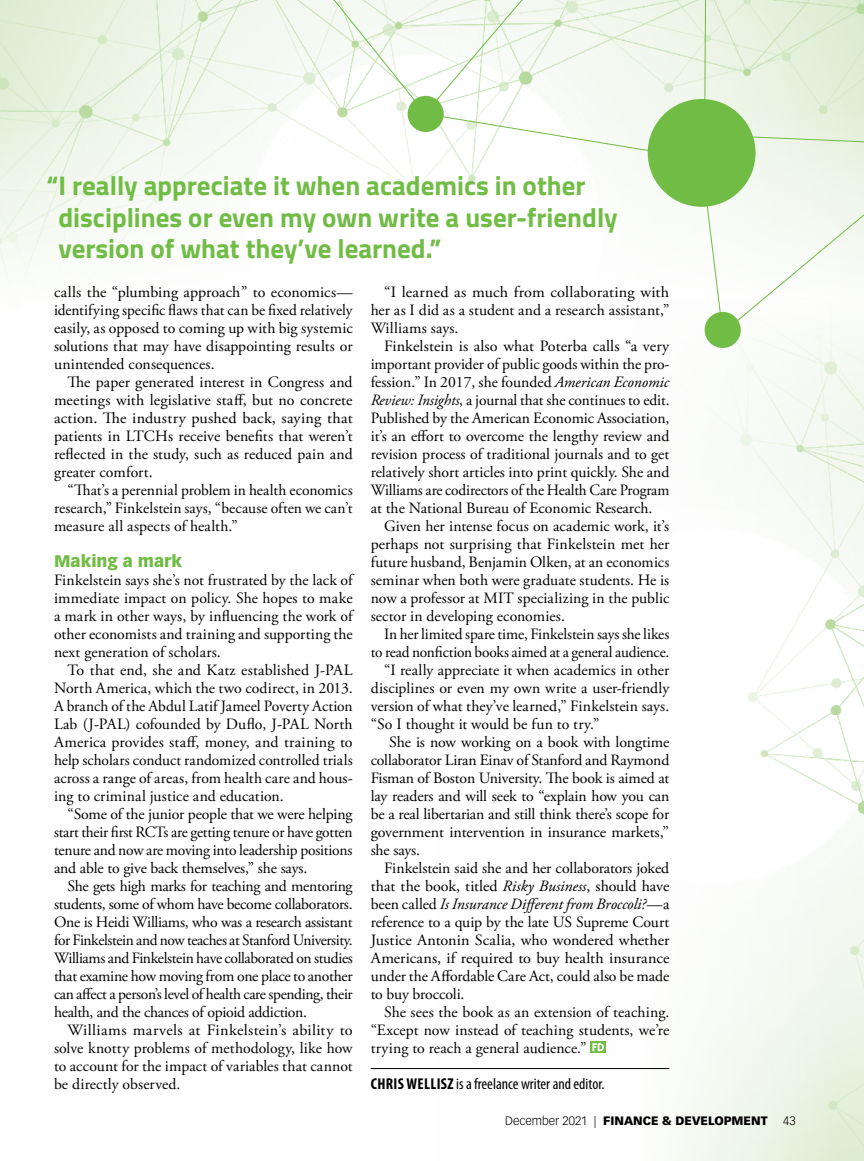
<style>
.page{position:relative;width:864px;height:1161px;background:#fff}
.page>*{position:absolute;margin:0;border:0;box-sizing:border-box;transform-origin:0 0}
.t1{font:700 27px/31.5px "Titillium";color:#70bc45}
.t2{font:900 16.5px "Vectora LT Std";color:#70bc45}
.t3{font:15.75px/18px "Adobe Garamond Pro";letter-spacing:-.005em;color:#000;text-align:justify}
.t4{font:italic 15.75px "Adobe Garamond Pro";letter-spacing:-.005em;color:#000}
.t5{font:condensed 15.75px "Myriad Pro";color:#000}
.t6{font:900 12px "Vectora LT Std";color:#000}
.t7{font:300 12px "Vectora LT Std";color:#000}
.s1{font-style:italic}
.s2{font-style:normal}
.s3{font-weight:700}
.s4{font-weight:300}
</style>
<div class="page">
<img style="left:0;top:0;width:704px;height:282px">
<img style="left:434px;top:334px;width:430px;height:827px">
<hr style="left:371px;top:1068px;width:298px;height:1px;background:#000">
<svg style="left:591px;top:1042px;width:15px;height:11px"></svg>
<svg style="left:592px;top:1043px;width:12px;height:8px"></svg>
<div style="left:648px;top:99px;width:108px;height:108px;background:#70bc45;border-radius:50%"></div>
<div style="left:705px;top:312px;width:36px;height:36px;background:#70bc45;border-radius:50%"></div>
<div style="left:408px;top:96px;width:36px;height:36px;background:#70bc45;border-radius:50%"></div>
<svg style="left:425px;top:113px;width:439px;height:221px"></svg>
<svg style="left:704px;top:0;width:160px;height:147px;background:#d9ebce"></svg>
<svg style="left:243px;top:0;width:376px;height:115px"></svg>
<h1 class="t1" style="left:58px;top:169px;width:561px;text-indent:-12px">“I really appreciate it when academics in other disciplines or even my own write a user-friendly version of what they’ve learned.”</h1>
<p class="t3" style="left:54px;top:284px;width:300px">calls the “plumbing approach” to economics— identifying specific flaws that can be fixed relatively easily, as opposed to coming up with big systemic solutions that may have disappointing results or unintended consequences.</p>
<p class="t3" style="left:54px;top:374px;width:300px;text-indent:14px">The paper generated interest in Congress and meetings with legislative staff, but no concrete action. The industry pushed back, saying that patients in LTCHs receive benefits that weren’t reflected in the study, such as reduced pain and greater comfort.</p>
<p class="t3" style="left:54px;top:482px;width:300px;text-indent:14px">“That’s a perennial problem in health economics research,” Finkelstein says, “because often we can’t measure all aspects of health.”</p>
<p class="t2" style="left:54px;top:551px;width:130px">Making a mark</p>
<p class="t3" style="left:54px;top:572px;width:300px">Finkelstein says she’s not frustrated by the lack of immediate impact on policy. She hopes to make a mark in other ways, by influencing the work of other economists and training and supporting the next generation of scholars.</p>
<p class="t3" style="left:54px;top:662px;width:300px;text-indent:14px">To that end, she and Katz established J-PAL North America, which the two codirect, in 2013.<br>A branch of the Abdul Latif Jameel Poverty Action Lab (J-PAL) cofounded by Duflo, J-PAL North America provides staff, money, and training to help scholars conduct randomized controlled trials across a range of areas, from health care and hous&shy;ing to criminal justice and education.</p>
<p class="t3" style="left:54px;top:806px;width:300px;text-indent:13px">“Some of the junior people that we were helping start their first RCTs are getting tenure or have gotten tenure and now are moving into leadership positions and able to give back themselves,” she says.</p>
<p class="t3" style="left:54px;top:878px;width:300px;text-indent:13px">She gets high marks for teaching and mentoring students, some of whom have become collaborators.<br>One is Heidi Williams, who was a research assistant for Finkelstein and now teaches at Stanford University.<br>Williams and Finkelstein have collaborated on studies that examine how moving from one place to another can affect a person’s level of health care spending, their health, and the chances of opioid addiction.</p>
<p class="t3" style="left:54px;top:1022px;width:300px;text-indent:14px">Williams marvels at Finkelstein’s ability to solve knotty problems of methodology, like how to account for the impact of variables that cannot be directly observed.</p>
<p class="t3" style="left:371px;top:284px;width:300px;text-indent:14px">“I learned as much from collaborating with her as I did as a student and a research assistant,” Williams says.</p>
<p class="t3" style="left:371px;top:338px;width:300px;text-indent:14px">Finkelstein is also what Poterba calls “a very important provider of public goods within the pro&shy;fession.” In 2017, she founded <span class="s1">American Economic Review: Insights</span>, a journal that she continues to edit.<br>Published by the American Economic Association, it’s an effort to overcome the lengthy review and revision process of traditional journals and to get relatively short articles into print quickly. She and Williams are codirectors of the Health Care Program at the National Bureau of Economic Research.</p>
<p class="t3" style="left:371px;top:518px;width:300px;text-indent:13px">Given her intense focus on academic work, it’s perhaps not surprising that Finkelstein met her future husband, Benjamin Olken, at an economics seminar when both were graduate students. He is now a professor at MIT specializing in the public sector in developing economies.</p>
<p class="t3" style="left:384px;top:626px;width:287px">In her limited spare time, Finkelstein says she likes</p>
<p class="t3" style="left:371px;top:644px;width:300px">to read nonfiction books aimed at a general audience.</p>
<p class="t3" style="left:384px;top:662px;width:287px">“I really appreciate it when academics in other</p>
<p class="t3" style="left:371px;top:680px;width:300px">disciplines or even my own write a user-friendly</p>
<p class="t3" style="left:371px;top:698px;width:300px">version of what they’ve learned,” Finkelstein says.</p>
<p class="t3" style="left:371px;top:716px;width:230px">“So I thought it would be fun to try.”</p>
<p class="t3" style="left:389px;top:734px;width:282px">She is now working on a book with longtime</p>
<p class="t3" style="left:371px;top:752px;width:300px">collaborator Liran Einav of Stanford and Raymond</p>
<p class="t3" style="left:371px;top:770px;width:300px">Fisman of Boston University. The book is aimed at</p>
<p class="t3" style="left:371px;top:788px;width:300px">lay readers and will seek to “explain how you can</p>
<p class="t3" style="left:371px;top:806px;width:300px">be a real libertarian and still think there’s scope for</p>
<p class="t3" style="left:371px;top:824px;width:300px">government intervention in insurance markets,”</p>
<p class="t3" style="left:371px;top:842px;width:51px">she says.</p>
<p class="t3" style="left:384px;top:860px;width:287px">Finkelstein said she and her collaborators joked</p>
<p class="t3" style="left:371px;top:878px;width:300px">that the book, titled <span class="s1">Risky Business</span>, should have</p>
<p class="t4" style="left:371px;top:895px;width:300px"><span class="s2">been called</span> Is Insurance Different from Broccoli?<span class="s2">—a</span></p>
<p class="t3" style="left:371px;top:914px;width:300px">reference to a quip by the late US Supreme Court</p>
<p class="t3" style="left:371px;top:932px;width:300px">Justice Antonin Scalia, who wondered whether</p>
<p class="t3" style="left:371px;top:950px;width:300px">Americans, if required to buy health insurance</p>
<p class="t3" style="left:371px;top:968px;width:300px">under the Affordable Care Act, could also be made</p>
<p class="t3" style="left:371px;top:986px;width:95px">to buy broccoli.</p>
<p class="t3" style="left:384px;top:1004px;width:287px">She sees the book as an extension of teaching.</p>
<p class="t3" style="left:371px;top:1022px;width:300px">“Except now instead of teaching students, we’re</p>
<p class="t3" style="left:371px;top:1040px;width:217px">trying to reach a general audience.”</p>
<p class="t5" style="left:371px;top:1075px;width:235px"><span class="s3">CHRIS WELLISZ</span> is a freelance writer and editor.</p>
<p class="t6" style="left:505px;top:1113px;width:264px"><span class="s4">December 2021 |</span> FINANCE &amp; DEVELOPMENT</p>
<p class="t7" style="left:783px;top:1114px;width:14px">43</p>
</div>
